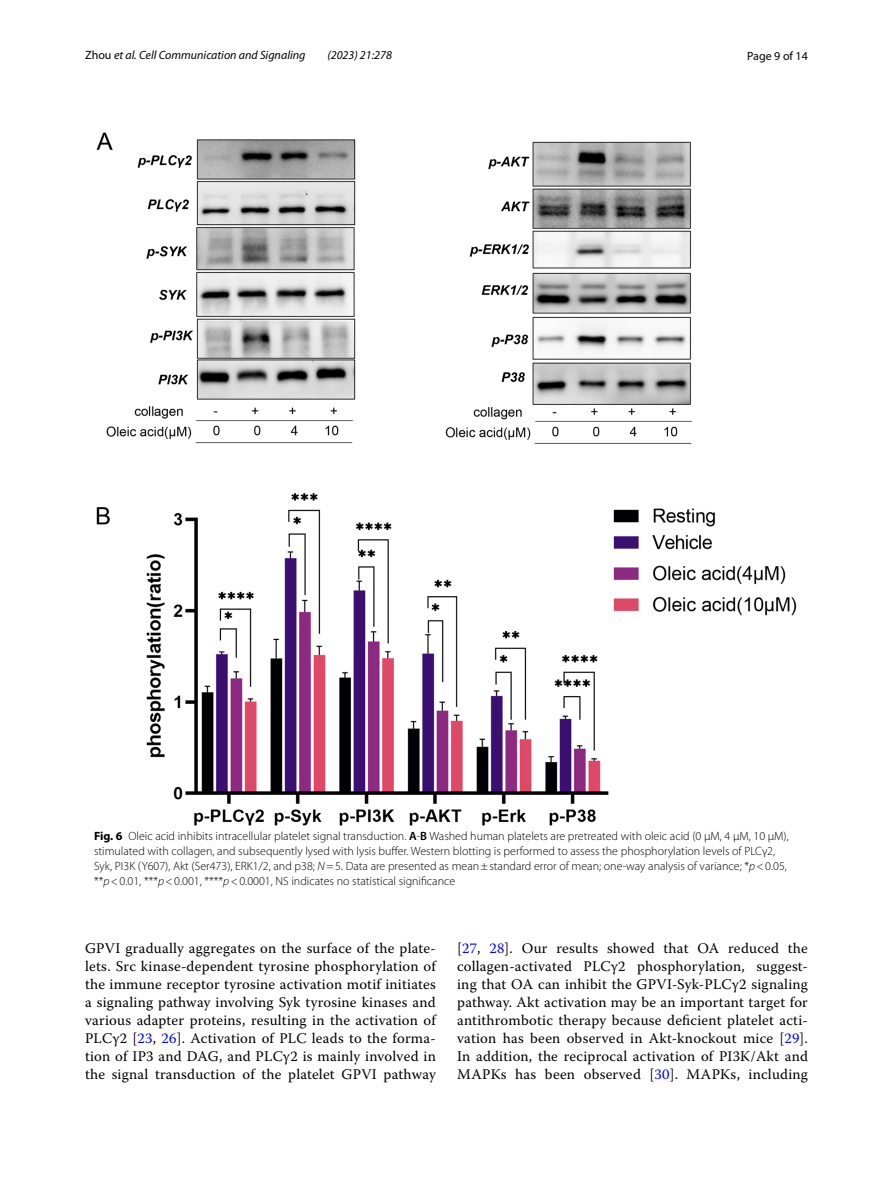
<style>
.page{position:relative;width:893px;height:1187px;background:#fff}
.page>*{position:absolute;margin:0;border:0;box-sizing:border-box;transform-origin:0 0}
.t1{font:14.7px/18px "Warnock Pro";letter-spacing:.015em;color:#000;text-align:justify}
.t2{font:300 12px/15px "Myriad Pro";color:#000}
.t3{font:italic 12px "Myriad Pro";color:#000}
.t4{font:12px "Myriad Pro";color:#000}
.s1{font-style:normal}
.s2{font-weight:700}
.s3{font-weight:600}
.s4{font-style:italic}
.s5{color:#00f}
</style>
<div class="page">
<img style="left:96px;top:133px;width:701px;height:692px">
<p class="t3" style="left:85px;top:48px;width:222px"><span class="s1">Zhou</span> et al. Cell Communication and Signaling</p>
<p class="t3" style="left:327px;top:48px;width:66px">(2023) 21:278</p>
<p class="t4" style="left:747px;top:48px;width:62px">Page 9 of 14</p>
<p class="t2" style="left:94px;top:828px;width:696px"><span class="s2">Fig. 6</span> Oleic acid inhibits intracellular platelet signal transduction. <span class="s3">A</span>-<span class="s3">B</span> Washed human platelets are pretreated with oleic acid (0 µM, 4 µM, 10 µM), stimulated with collagen, and subsequently lysed with lysis buffer. Western blotting is performed to assess the phosphorylation levels of PLCγ2, Syk, PI3K (Y607), Akt (Ser473), ERK1/2, and p38; <span class="s4">N</span>=5. Data are presented as mean±standard error of mean; one-way analysis of variance; *<span class="s4">p</span>&lt;0.05, **<span class="s4">p</span>&lt;0.01, ***<span class="s4">p</span>&lt;0.001, ****<span class="s4">p</span>&lt;0.0001, NS indicates no statistical significance</p>
<p class="t1" style="left:85px;top:938px;width:352px">GPVI gradually aggregates on the surface of the plate&shy;lets. Src kinase-dependent tyrosine phosphorylation of the immune receptor tyrosine activation motif initiates a signaling pathway involving Syk tyrosine kinases and various adapter proteins, resulting in the activation of PLCγ2 [<span class="s5">23</span>, <span class="s5">26</span>]. Activation of PLC leads to the forma&shy;tion of IP3 and DAG, and PLCγ2 is mainly involved in the signal transduction of the platelet GPVI pathway</p>
<p class="t1" style="left:457px;top:938px;width:352px">[<span class="s5">27</span>, <span class="s5">28</span>]. Our results showed that OA reduced the collagen-activated PLCγ2 phosphorylation, suggest&shy;ing that OA can inhibit the GPVI-Syk-PLCγ2 signaling pathway. Akt activation may be an important target for antithrombotic therapy because deficient platelet acti&shy;vation has been observed in Akt-knockout mice [<span class="s5">29</span>].<br>In addition, the reciprocal activation of PI3K/Akt and MAPKs has been observed [<span class="s5">30</span>]. MAPKs, including</p>
</div>
